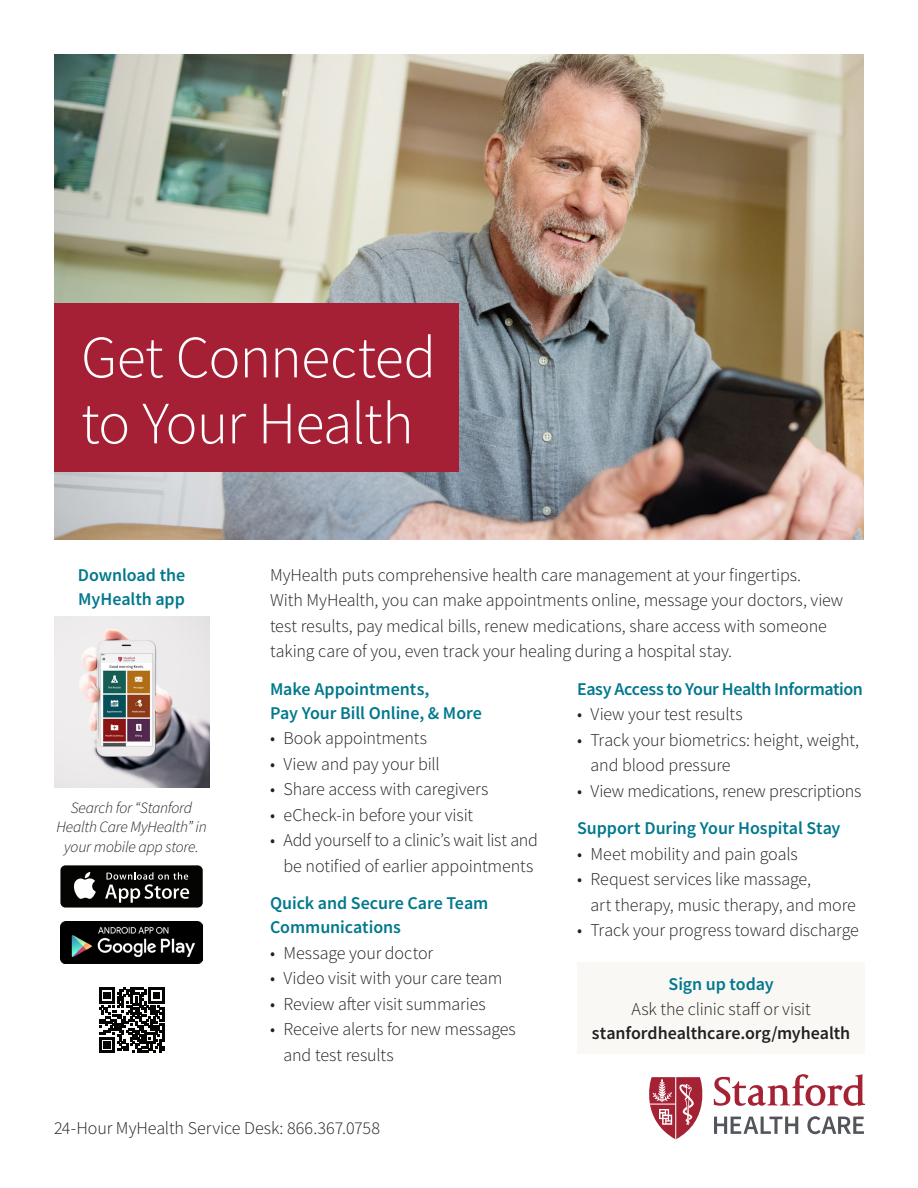
<style>
.page{position:relative;width:918px;height:1188px;background:#fff}
.page>*{position:absolute;margin:0;border:0;box-sizing:border-box;transform-origin:0 0}
.t1{font:300 60px/66px "Source Sans Pro";letter-spacing:-.015em;color:#fff}
.body_-_text{font:300 18px/25.5px "Source Sans Pro";letter-spacing:-.01em;color:#231f20}
.subhead_-_blue{font:600 18px/24px "Source Sans Pro";letter-spacing:-.005em;color:#00788d}
.body_-_text-2{font:600 18px/24px "Source Sans Pro";letter-spacing:-.005em;color:#231f20;text-align:center}
.subhead_-_blue-2{font:600 18px "Source Sans Pro";letter-spacing:-.025em;color:#00788d}
.body_-_text-3{font:italic 300 15.75px/19.5px "Source Sans Pro";letter-spacing:-.015em;color:#231f20;text-align:center}
.s1{font-weight:300}
</style>
<div class="page">
<img style="left:54px;top:617px;width:155px;height:171px">
<img style="left:60px;top:921px;width:143px;height:42px">
<svg style="left:60px;top:865px;width:143px;height:43px"></svg>
<div style="left:61px;top:866px;width:141px;height:41px;background:#040503;border-radius:4px"></div>
<svg style="left:74px;top:872px;width:22px;height:27px"></svg>
<svg style="left:105px;top:872px;width:84px;height:31px"></svg>
<svg style="left:649px;top:1074px;width:216px;height:65px"></svg>
<div style="left:577px;top:962px;width:288px;height:92px;background:#faf8f5"></div>
<img style="left:54px;top:54px;width:810px;height:486px">
<div style="left:54px;top:303px;width:405px;height:169px;background:#a62035"></div>
<svg style="left:99px;top:987px;width:66px;height:64px"></svg>
<svg style="left:99px;top:988px;width:65px;height:65px"></svg>
<p class="t1" style="left:81px;top:325px;width:357px">Get Connected to Your Health</p>
<p class="subhead_-_blue" style="left:78px;top:562px;width:109px">Download the<br>MyHealth app</p>
<p class="body_-_text-3" style="left:56px;top:798px;width:152px">Search for “Stanford<br>Health Care MyHealth” in your mobile app store.</p>
<p class="body_-_text" style="left:270px;top:562px;width:575px">MyHealth puts comprehensive health care management at your fingertips.<br>With MyHealth, you can make appointments online, message your doctors, view test results, pay medical bills, renew medications, share access with someone taking care of you, even track your healing during a hospital stay.</p>
<p class="subhead_-_blue" style="left:270px;top:676px;width:213px">Make Appointments,<br>Pay Your Bill Online, &amp; More</p>
<p class="body_-_text" style="left:270px;top:725px;width:159px">• Book appointments</p>
<p class="body_-_text" style="left:270px;top:751px;width:171px">• View and pay your bill</p>
<p class="body_-_text" style="left:270px;top:776px;width:220px">• Share access with caregivers</p>
<p class="body_-_text" style="left:270px;top:802px;width:205px">• eCheck-in before your visit</p>
<p class="body_-_text" style="left:270px;top:827px;width:269px;text-align:center">• Add yourself to a clinic’s wait list and be notified of earlier appointments</p>
<p class="subhead_-_blue" style="left:270px;top:891px;width:220px">Quick and Secure Care Team<br>Communications</p>
<p class="body_-_text" style="left:270px;top:940px;width:165px">• Message your doctor</p>
<p class="body_-_text" style="left:270px;top:965px;width:234px">• Video visit with your care team</p>
<p class="body_-_text" style="left:270px;top:991px;width:217px">• Review after visit summaries</p>
<p class="body_-_text" style="left:284px;top:1016px;width:234px;text-indent:-14px">• Receive alerts for new messages and test results</p>
<p class="subhead_-_blue-2" style="left:577px;top:677px;width:287px">Easy Access to Your Health Information</p>
<p class="body_-_text" style="left:577px;top:701px;width:167px">• View your test results</p>
<p class="body_-_text" style="left:591px;top:727px;width:270px;text-indent:-14px">• Track your biometrics: height, weight, and blood pressure</p>
<p class="body_-_text" style="left:577px;top:778px;width:286px">• View medications, renew prescriptions</p>
<p class="subhead_-_blue" style="left:577px;top:816px;width:265px">Support During Your Hospital Stay</p>
<p class="body_-_text" style="left:577px;top:841px;width:222px">• Meet mobility and pain goals</p>
<p class="body_-_text" style="left:591px;top:866px;width:267px;text-indent:-14px">• Request services like massage,<br>art therapy, music therapy, and more</p>
<p class="body_-_text" style="left:577px;top:917px;width:283px">• Track your progress toward discharge</p>
<p class="subhead_-_blue" style="left:669px;top:972px;width:107px">Sign up today</p>
<p class="body_-_text-2" style="left:592px;top:997px;width:260px"><span class="s1">Ask the clinic staff or visit </span>stanfordhealthcare.org/myhealth</p>
<p class="body_-_text" style="left:54px;top:1115px;width:327px">24-Hour MyHealth Service Desk: 866.367.0758</p>
</div>
